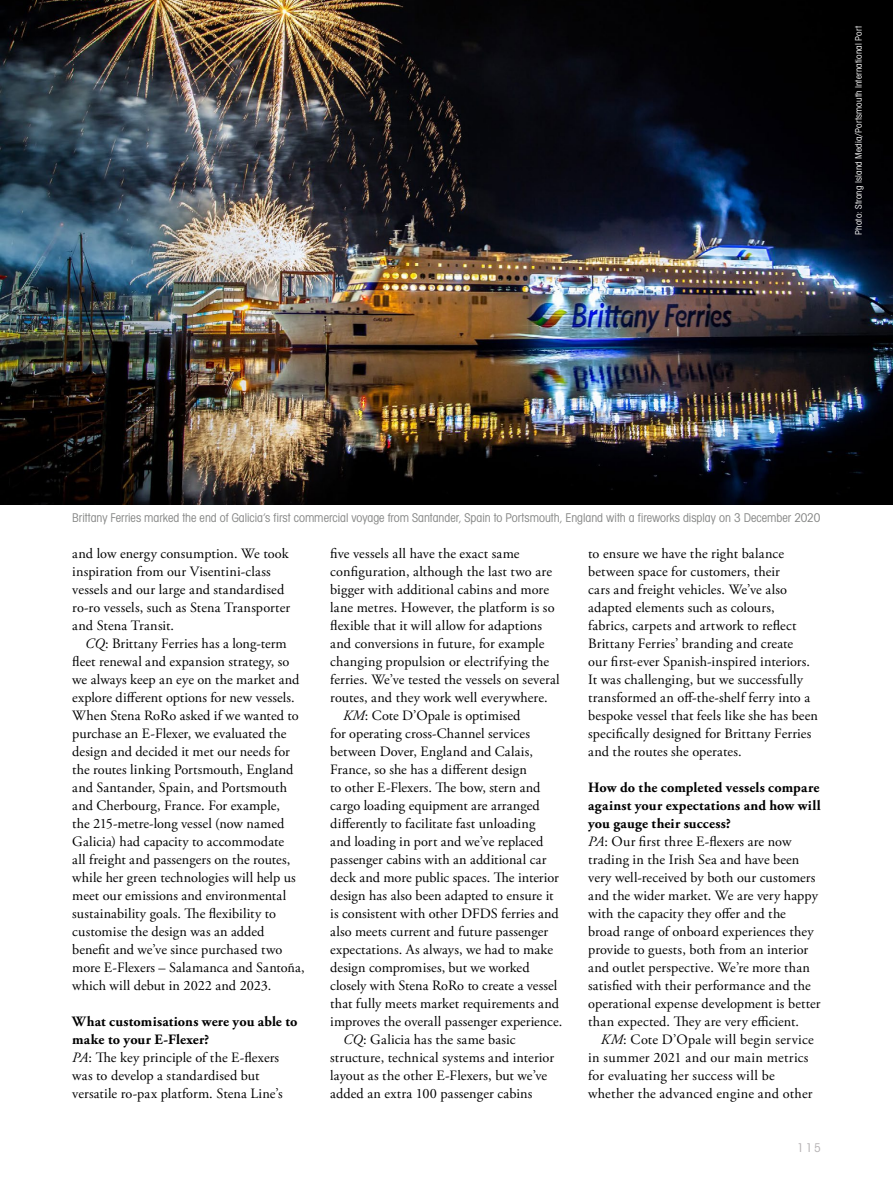
<style>
.page{position:relative;width:893px;height:1191px;background:#fff}
.page>*{position:absolute;margin:0;border:0;box-sizing:border-box;transform-origin:0 0}
.t1{font:14.25px/18px "Adobe Garamond Pro";letter-spacing:.005em;color:#000}
.t2{font:condensed 12px "Avant Garde IT Cby BT";color:#868786}
.t3{font:condensed 12px "Avant Garde IT Cby BT";color:#b6b3b5}
.t4{font:condensed 9px "Avant Garde IT Cby BT";letter-spacing:.02em;color:#fff}
.s1{font-style:italic}
.s2{font-weight:700}
</style>
<div class="page">
<img style="left:0;top:0;width:893px;height:504px">
<p class="t4" style="left:853px;top:235px;width:210px;rotate:-90deg">Photo: Strong Island Media/Portsmouth International Port</p>
<p class="t2" style="left:72px;top:510px;width:749px">Brittany Ferries marked the end of Galicia’s first commercial voyage from Santander, Spain to Portsmouth, England with a fireworks display on 3 December 2020</p>
<p class="t1" style="left:72px;top:545px;width:219px">and low energy consumption. We took inspiration from our Visentini-class vessels and our large and standardised ro-ro vessels, such as Stena Transporter and Stena Transit.</p>
<p class="t1" style="left:72px;top:635px;width:234px;text-indent:13px"><span class="s1">CQ</span>: Brittany Ferries has a long-term fleet renewal and expansion strategy, so we always keep an eye on the market and explore different options for new vessels.<br>When Stena RoRo asked if we wanted to purchase an E-Flexer, we evaluated the design and decided it met our needs for the routes linking Portsmouth, England and Santander, Spain, and Portsmouth and Cherbourg, France. For example,<br>the 215-metre-long vessel (now named Galicia) had capacity to accommodate<br>all freight and passengers on the routes, while her green technologies will help us meet our emissions and environmental sustainability goals. The flexibility to customise the design was an added benefit and we’ve since purchased two more E-Flexers – Salamanca and Santoña, which will debut in 2022 and 2023.</p>
<p class="t1" style="left:72px;top:1013px;width:227px"><span class="s2">What customisations were you able to make to your E-Flexer?<br></span><span class="s1">PA</span>: The key principle of the E-flexers was to develop a standardised but versatile ro-pax platform. Stena Line’s</p>
<p class="t1" style="left:588px;top:545px;width:231px">to ensure we have the right balance between space for customers, their<br>cars and freight vehicles. We’ve also adapted elements such as colours, fabrics, carpets and artwork to reflect Brittany Ferries’ branding and create<br>our first-ever Spanish-inspired interiors.<br>It was challenging, but we successfully transformed an off-the-shelf ferry into a bespoke vessel that feels like she has been specifically designed for Brittany Ferries and the routes she operates.</p>
<p class="t1" style="left:588px;top:779px;width:234px"><span class="s2">How do the completed vessels compare against your expectations and how will you gauge their success?<br></span><span class="s1">PA</span>: Our first three E-flexers are now trading in the Irish Sea and have been very well-received by both our customers and the wider market. We are very happy with the capacity they offer and the broad range of onboard experiences they provide to guests, both from an interior and outlet perspective. We’re more than satisfied with their performance and the operational expense development is better than expected. They are very efficient.</p>
<p class="t1" style="left:588px;top:1031px;width:227px;text-indent:13px"><span class="s1">KM</span>: Cote D’Opale will begin service in summer 2021 and our main metrics for evaluating her success will be whether the advanced engine and other</p>
<p class="t1" style="left:330px;top:545px;width:191px">five vessels all have the exact same</p>
<p class="t1" style="left:330px;top:563px;width:223px">configuration, although the last two are</p>
<p class="t1" style="left:330px;top:581px;width:220px">bigger with additional cabins and more</p>
<p class="t1" style="left:330px;top:599px;width:226px">lane metres. However, the platform is so</p>
<p class="t1" style="left:330px;top:617px;width:213px">flexible that it will allow for adaptions</p>
<p class="t1" style="left:330px;top:635px;width:216px">and conversions in future, for example</p>
<p class="t1" style="left:330px;top:653px;width:220px">changing propulsion or electrifying the</p>
<p class="t1" style="left:330px;top:671px;width:231px">ferries. We’ve tested the vessels on several</p>
<p class="t1" style="left:330px;top:689px;width:219px">routes, and they work well everywhere.</p>
<p class="t1" style="left:343px;top:707px;width:179px"><span class="s1">KM</span>: Cote D’Opale is optimised</p>
<p class="t1" style="left:330px;top:725px;width:201px">for operating cross-Channel services</p>
<p class="t1" style="left:330px;top:743px;width:204px">between Dover, England and Calais,</p>
<p class="t1" style="left:330px;top:761px;width:198px">France, so she has a different design</p>
<p class="t1" style="left:330px;top:779px;width:212px">to other E-Flexers. The bow, stern and</p>
<p class="t1" style="left:330px;top:797px;width:211px">cargo loading equipment are arranged</p>
<p class="t1" style="left:330px;top:815px;width:207px">differently to facilitate fast unloading</p>
<p class="t1" style="left:330px;top:833px;width:215px">and loading in port and we’ve replaced</p>
<p class="t1" style="left:330px;top:851px;width:218px">passenger cabins with an additional car</p>
<p class="t1" style="left:330px;top:869px;width:230px">deck and more public spaces. The interior</p>
<p class="t1" style="left:330px;top:887px;width:225px">design has also been adapted to ensure it</p>
<p class="t1" style="left:330px;top:905px;width:230px">is consistent with other DFDS ferries and</p>
<p class="t1" style="left:330px;top:923px;width:219px">also meets current and future passenger</p>
<p class="t1" style="left:330px;top:941px;width:224px">expectations. As always, we had to make</p>
<p class="t1" style="left:330px;top:959px;width:201px">design compromises, but we worked</p>
<p class="t1" style="left:330px;top:977px;width:229px">closely with Stena RoRo to create a vessel</p>
<p class="t1" style="left:330px;top:995px;width:230px">that fully meets market requirements and</p>
<p class="t1" style="left:330px;top:1013px;width:234px">improves the overall passenger experience.</p>
<p class="t1" style="left:343px;top:1031px;width:174px"><span class="s1">CQ</span>: Galicia has the same basic</p>
<p class="t1" style="left:330px;top:1049px;width:225px">structure, technical systems and interior</p>
<p class="t1" style="left:330px;top:1067px;width:218px">layout as the other E-Flexers, but we’ve</p>
<p class="t1" style="left:330px;top:1085px;width:204px">added an extra 100 passenger cabins</p>
<p class="t3" style="left:797px;top:1140px;width:25px">115</p>
</div>
